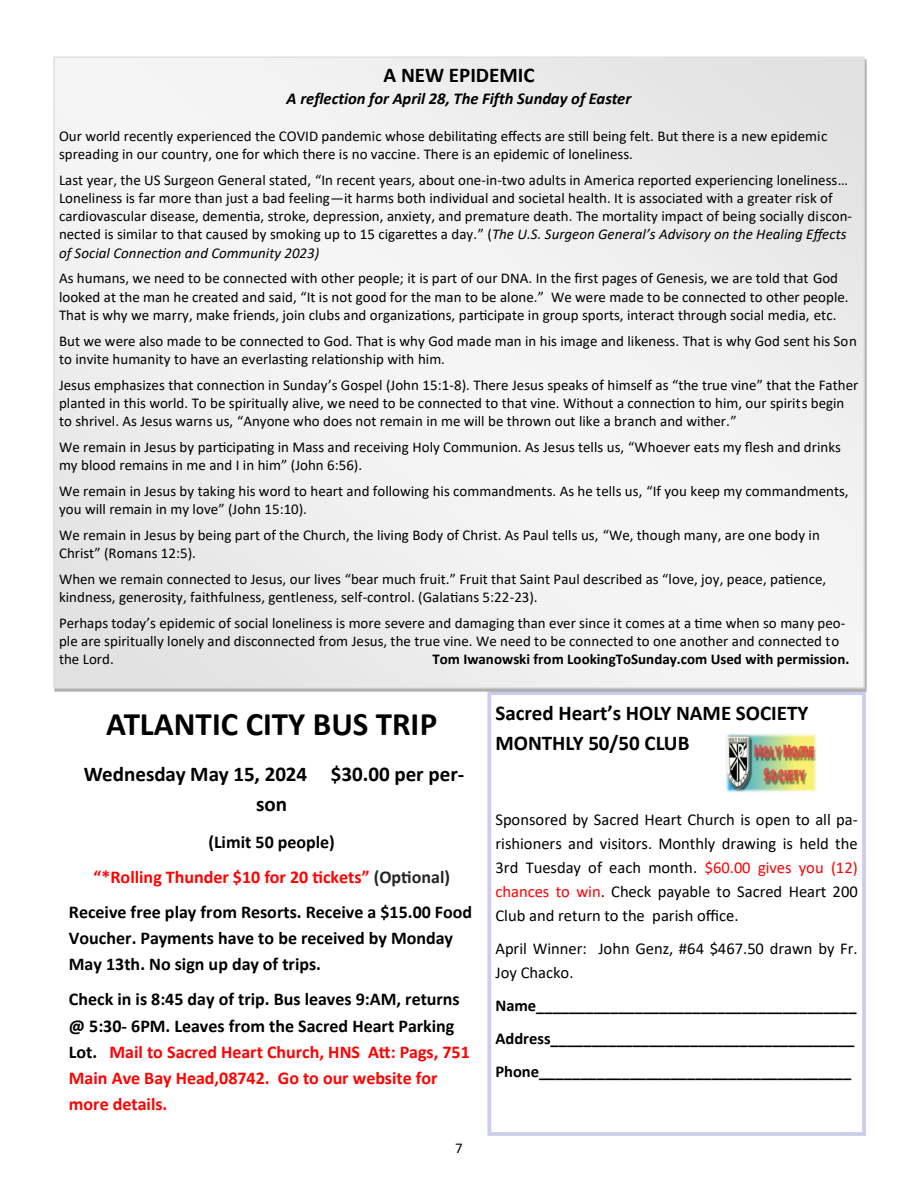
<style>
.page{position:relative;width:918px;height:1188px;background:#fff}
.page>*{position:absolute;margin:0;border:0;box-sizing:border-box;transform-origin:0 0}
.t1{font:700 33px "Calibri";color:#000}
.t2{font:700 21px/30.5px "Calibri";color:#000}
.t3{font:700 18px/26.1px "Calibri";color:#000}
.t4{font:700 18px "Calibri";color:#f00}
.t5{font:italic 700 16.65px "Calibri";letter-spacing:-.005em;color:#000}
.t6{font:16.65px "Calibri";color:#000}
.t7{font:16.5px/24px "Calibri";color:#000;text-align:justify}
.t8{font:700 16.5px "Calibri";color:#000}
.t9{font:15px/18.3px "Calibri";color:#000}
.t10{font:700 15px "Calibri";color:#000}
.s1{font-style:italic}
.s2{color:#262626}
.s3{color:#f00}
</style>
<div class="page">
<div style="left:487px;top:691px;width:379px;height:445px;border:4px solid #cccceb"></div>
<div style="left:54px;top:57px;width:810px;height:631px;background:linear-gradient(to right,#efefef,#f0f0f0)"></div>
<img style="left:726px;top:733px;width:91px;height:60px">
<p class="t2" style="left:384px;top:62px;width:153px">A NEW EPIDEMIC</p>
<p class="t5" style="left:287px;top:91px;width:346px">A reflection for April 28, The Fifth Sunday of Easter</p>
<p class="t9" style="left:59px;top:128px;width:770px">Our world recently experienced the COVID pandemic whose debilitating effects are still being felt. But there is a new epidemic spreading in our country, one for which there is no vaccine. There is an epidemic of loneliness.</p>
<p class="t9" style="left:59px;top:172px;width:795px">Last year, the US Surgeon General stated, “In recent years, about one-in-two adults in America reported experiencing loneliness… Loneliness is far more than just a bad feeling—it harms both individual and societal health. It is associated with a greater risk of cardiovascular disease, dementia, stroke, depression, anxiety, and premature death. The mortality impact of being socially discon&shy;nected is similar to that caused by smoking up to 15 cigarettes a day.” (<span class="s1">The U.S. Surgeon General’s Advisory on the Healing Effects of Social Connection and Community 2023)</span></p>
<p class="t9" style="left:59px;top:270px;width:791px">As humans, we need to be connected with other people; it is part of our DNA. In the first pages of Genesis, we are told that God looked at the man he created and said, “It is not good for the man to be alone.” We were made to be connected to other people.<br>That is why we marry, make friends, join clubs and organizations, participate in group sports, interact through social media, etc.</p>
<p class="t9" style="left:59px;top:333px;width:800px">But we were also made to be connected to God. That is why God made man in his image and likeness. That is why God sent his Son to invite humanity to have an everlasting relationship with him.</p>
<p class="t9" style="left:59px;top:377px;width:801px">Jesus emphasizes that connection in Sunday’s Gospel (John 15:1-8). There Jesus speaks of himself as “the true vine” that the Father planted in this world. To be spiritually alive, we need to be connected to that vine. Without a connection to him, our spirits begin to shrivel. As Jesus warns us, “Anyone who does not remain in me will be thrown out like a branch and wither.”</p>
<p class="t9" style="left:59px;top:439px;width:784px">We remain in Jesus by participating in Mass and receiving Holy Communion. As Jesus tells us, “Whoever eats my flesh and drinks my blood remains in me and I in him” (John 6:56).</p>
<p class="t9" style="left:59px;top:483px;width:791px">We remain in Jesus by taking his word to heart and following his commandments. As he tells us, “If you keep my commandments, you will remain in my love” (John 15:10).</p>
<p class="t9" style="left:59px;top:527px;width:762px">We remain in Jesus by being part of the Church, the living Body of Christ. As Paul tells us, “We, though many, are one body in<br>Christ” (Romans 12:5).</p>
<p class="t9" style="left:59px;top:571px;width:769px">When we remain connected to Jesus, our lives “bear much fruit.” Fruit that Saint Paul described as “love, joy, peace, patience, kindness, generosity, faithfulness, gentleness, self-control. (Galatians 5:22-23).</p>
<p class="t9" style="left:59px;top:615px;width:788px">Perhaps today’s epidemic of social loneliness is more severe and damaging than ever since it comes at a time when so many peo&shy;ple are spiritually lonely and disconnected from Jesus, the true vine. We need to be connected to one another and connected to the Lord.</p>
<p class="t10" style="left:432px;top:653px;width:419px">Tom Iwanowski from LookingToSunday.com Used with permission.</p>
<p class="t1" style="left:106px;top:710px;width:332px">ATLANTIC CITY BUS TRIP</p>
<p class="t2" style="left:84px;top:760px;width:382px;text-align:center">Wednesday May 15, 2024 $30.00 per per&shy;son</p>
<p class="t3" style="left:208px;top:830px;width:128px">(Limit 50 people)</p>
<p class="t4" style="left:94px;top:869px;width:358px">“*Rolling Thunder $10 for 20 tickets” <span class="s2">(Optional)</span></p>
<p class="t3" style="left:69px;top:900px;width:405px">Receive free play from Resorts. Receive a $15.00 Food<br>Voucher. Payments have to be received by Monday<br>May 13th. No sign up day of trips.</p>
<p class="t3" style="left:69px;top:988px;width:402px">Check in is 8:45 day of trip. Bus leaves 9:AM, returns @ 5:30- 6PM. Leaves from the Sacred Heart Parking Lot. <span class="s3">Mail to Sacred Heart Church, HNS Att: Pags, 751<br>Main Ave Bay Head,08742. Go to our website for more details.</span></p>
<p class="t9" style="left:455px;top:1140px;width:9px">7</p>
<p class="t2" style="left:495px;top:699px;width:315px">Sacred Heart’s HOLY NAME SOCIETY<br>MONTHLY 50/50 CLUB</p>
<p class="t7" style="left:495px;top:809px;width:364px">Sponsored by Sacred Heart Church is open to all pa&shy;rishioners and visitors. Monthly drawing is held the 3rd Tuesday of each month. <span class="s3">$60.00 gives you (12)</span></p>
<p class="t6" style="left:495px;top:884px;width:364px"><span class="s3">chances to win</span>. Check payable to Sacred Heart 200</p>
<p class="t7" style="left:495px;top:905px;width:245px">Club and return to the parish office.</p>
<p class="t7" style="left:495px;top:938px;width:364px">April Winner: John Genz, #64 $467.50 drawn by Fr.<br>Joy Chacko.</p>
<p class="t8" style="left:495px;top:998px;width:363px">Name_______________________________________</p>
<p class="t8" style="left:495px;top:1031px;width:361px">Address_____________________________________</p>
<p class="t8" style="left:495px;top:1064px;width:357px">Phone______________________________________</p>
</div>
